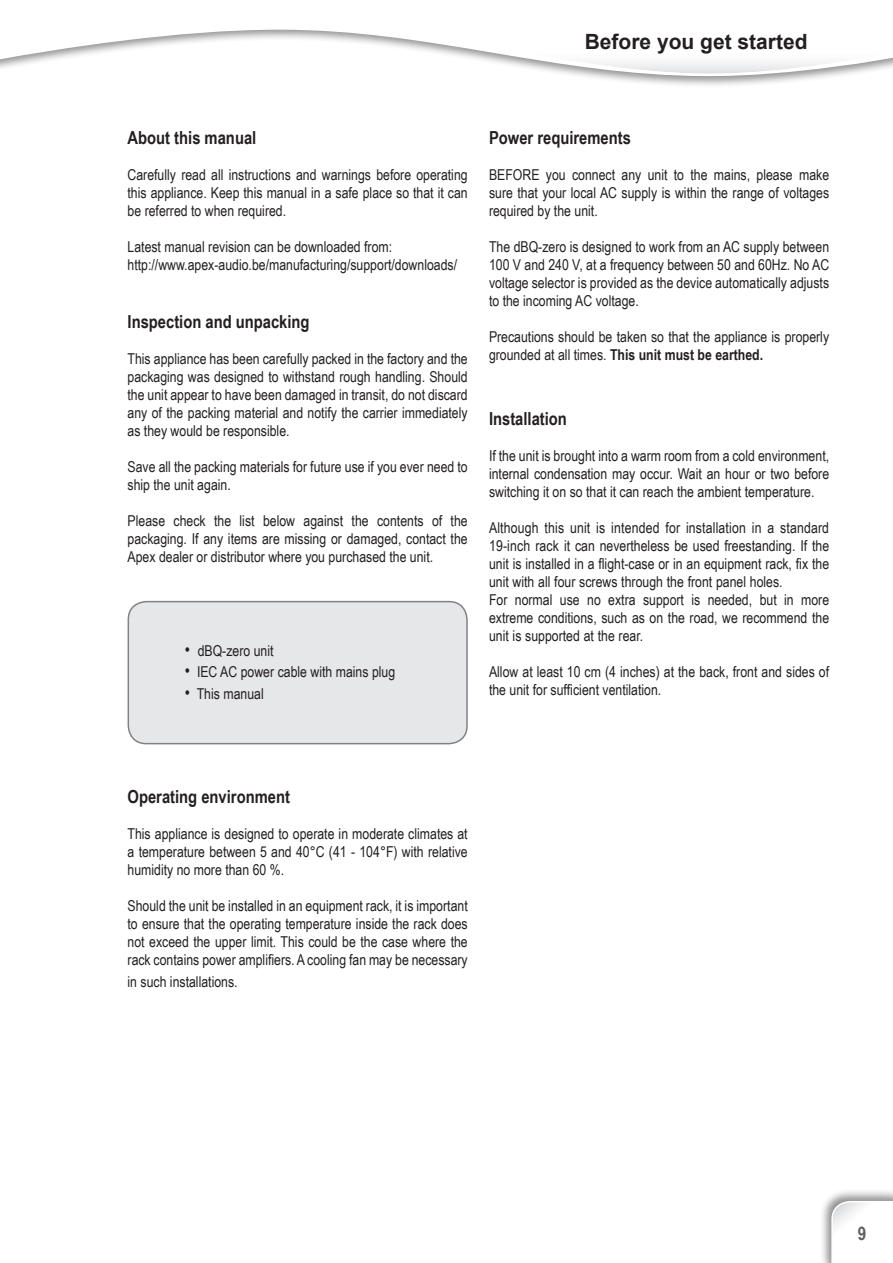
<style>
.page{position:relative;width:893px;height:1263px;background:#fff}
.page>*{position:absolute;margin:0;border:0;box-sizing:border-box;transform-origin:0 0}
.t1{font:700 21px "Arial";color:#231f20}
.t2{font:700 18.75px "Arial Narrow";color:#5f5f62}
.t3{font:700 18px "Arial Narrow";color:#231f20}
.t4{font:15px/18px "Arial Narrow";color:#231f20;text-align:justify}
.s1{font-size:18px}
.s2{font-weight:700}
</style>
<div class="page">
<div style="left:819px;top:1188px;width:74px;height:75px;background:#231f20;opacity:.5"></div>
<svg style="left:831px;top:1201px;width:62px;height:62px"></svg>
<div style="left:0;top:0;width:893px;height:88px;background:#231f20;opacity:.5"></div>
<svg style="left:0;top:0;width:893px;height:77px"></svg>
<svg style="left:521px;top:54px;width:372px;height:20px"></svg>
<div style="left:128px;top:602px;width:339px;height:142px;background:#e6e7e9;border-radius:18px"></div>
<div style="left:128px;top:601px;width:340px;height:143px;border:2px solid #808285;border-radius:18px"></div>
<h1 class="t1" style="left:585px;top:34px;width:224px">Before you get started</h1>
<p class="t3" style="left:128px;top:131px;width:130px">About this manual</p>
<p class="t4" style="left:128px;top:168px;width:342px">Carefully read all instructions and warnings before operating this appliance. Keep this manual in a safe place so that it can be referred to when required.</p>
<p class="t4" style="left:128px;top:240px;width:331px">Latest manual revision can be downloaded from: http://www.apex-audio.be/manufacturing/support/downloads/</p>
<p class="t3" style="left:128px;top:315px;width:184px">Inspection and unpacking</p>
<p class="t4" style="left:128px;top:351px;width:342px">This appliance has been carefully packed in the factory and the packaging was designed to withstand rough handling. Should the unit appear to have been damaged in transit, do not discard any of the packing material and notify the carrier immediately as they would be responsible.</p>
<p class="t4" style="left:128px;top:459px;width:342px">Save all the packing materials for future use if you ever need to ship the unit again.</p>
<p class="t4" style="left:128px;top:513px;width:342px">Please check the list below against the contents of the packaging. If any items are missing or damaged, contact the Apex dealer or distributor where you purchased the unit.</p>
<p class="t4" style="left:185px;top:643px;width:90px"><span class="s1">•</span> dBQ-zero unit</p>
<p class="t4" style="left:185px;top:664px;width:212px"><span class="s1">•</span> IEC AC power cable with mains plug</p>
<p class="t4" style="left:185px;top:686px;width:80px"><span class="s1">•</span> This manual</p>
<p class="t3" style="left:489px;top:131px;width:143px">Power requirements</p>
<p class="t4" style="left:489px;top:168px;width:342px">BEFORE you connect any unit to the mains, please make sure that your local AC supply is within the range of voltages required by the unit.</p>
<p class="t4" style="left:489px;top:240px;width:342px">The dBQ-zero is designed to work from an AC supply between 100 V and 240 V, at a frequency between 50 and 60Hz. No AC voltage selector is provided as the device automatically adjusts to the incoming AC voltage.</p>
<p class="t4" style="left:489px;top:330px;width:342px">Precautions should be taken so that the appliance is properly grounded at all times. <span class="s2">This unit must be earthed.</span></p>
<p class="t3" style="left:489px;top:412px;width:79px">Installation</p>
<p class="t4" style="left:489px;top:448px;width:342px">If the unit is brought into a warm room from a cold environment, internal condensation may occur. Wait an hour or two before switching it on so that it can reach the ambient temperature.</p>
<p class="t4" style="left:489px;top:520px;width:342px;text-align:left">Although this unit is intended for installation in a standard 19-inch rack it can nevertheless be used freestanding. If the unit is installed in a flight-case or in an equipment rack, fix the unit with all four screws through the front panel holes.<br>For normal use no extra support is needed, but in more extreme conditions, such as on the road, we recommend the unit is supported at the rear.</p>
<p class="t4" style="left:489px;top:662px;width:342px">Allow at least 10 cm (4 inches) at the back, front and sides of the unit for sufficient ventilation.</p>
<p class="t3" style="left:128px;top:790px;width:164px">Operating environment</p>
<p class="t4" style="left:128px;top:826px;width:342px">This appliance is designed to operate in moderate climates at a temperature between 5 and 40°C (41 - 104°F) with relative humidity no more than 60 %.</p>
<p class="t4" style="left:128px;top:898px;width:342px">Should the unit be installed in an equipment rack, it is important to ensure that the operating temperature inside the rack does not exceed the upper limit. This could be the case where the rack contains power amplifiers. A cooling fan may be necessary</p>
<p class="t4" style="left:128px;top:974px;width:112px">in such installations.</p>
<p class="t2" style="left:858px;top:1226px;width:10px">9</p>
</div>
